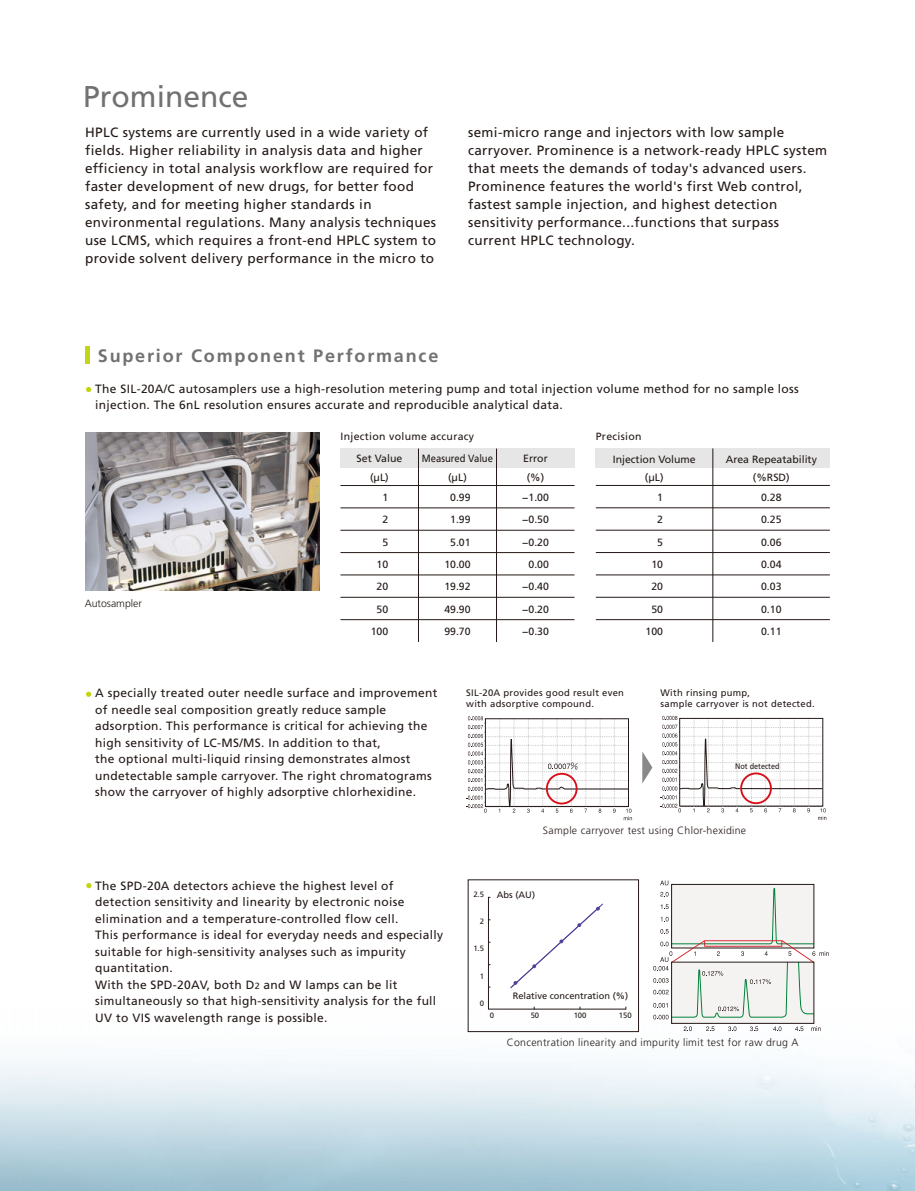
<style>
.page{position:relative;width:915px;height:1191px;background:#fff}
.page>*{position:absolute;margin:0;border:0;box-sizing:border-box;transform-origin:0 0}
.t1{font:30px "Frutiger";color:#717171}
.t2{font:700 18px "Frutiger";letter-spacing:.1em;color:#717171}
.t3{font:13.5px/18px "Frutiger";letter-spacing:.025em;color:#231916}
.t4{font:12px/16.5px "Frutiger";letter-spacing:.025em;color:#231916}
.t5{font:10.5px/22.4px "Frutiger";color:#231916;text-align:center}
.t6{font:300 10.5px "Frutiger";letter-spacing:.03em;color:#231916}
.t7{font:10.5px "Frutiger";letter-spacing:.03em;color:#231916}
.t8{font:10.5px/18px "Frutiger";color:#231916;text-align:center;scale:.9 1}
.t9{font:300 10.5px "Frutiger";color:#231916}
.t10{font:9.45px/11.4px "Frutiger";letter-spacing:.03em;color:#231916}
.t11{font:9.3px "Frutiger";color:#231916}
.t12{font:8.1px "Frutiger";color:#231916;scale:.9 1}
.t13{font:7.8px "Frutiger";color:#231916}
.s1{font-size:9px}
</style>
<div class="page">
<img style="left:0;top:783px;width:914px;height:407px">
<svg style="left:86px;top:387px;width:5px;height:5px"></svg>
<svg style="left:86px;top:691px;width:5px;height:6px"></svg>
<svg style="left:86px;top:883px;width:5px;height:5px"></svg>
<img style="left:85px;top:432px;width:234px;height:158px">
<div style="left:340px;top:448px;width:234px;height:19px;background:#e6e6e7"></div>
<hr style="left:340px;top:485px;width:234px;height:1px;background:#231916">
<hr style="left:340px;top:507px;width:234px;height:1px;background:#231916">
<hr style="left:340px;top:530px;width:234px;height:1px;background:#231916">
<hr style="left:340px;top:552px;width:234px;height:1px;background:#231916">
<hr style="left:340px;top:574px;width:234px;height:1px;background:#231916">
<hr style="left:340px;top:597px;width:234px;height:1px;background:#231916">
<hr style="left:340px;top:619px;width:234px;height:1px;background:#231916">
<hr style="left:418px;top:448px;width:1px;height:194px;background:#231916">
<hr style="left:496px;top:448px;width:1px;height:194px;background:#231916">
<svg style="left:642px;top:751px;width:10px;height:32px"></svg>
<svg style="left:487px;top:896px;width:139px;height:114px"></svg>
<svg style="left:653px;top:880px;width:175px;height:151px"></svg>
<div style="left:595px;top:448px;width:234px;height:19px;background:#e6e6e7"></div>
<hr style="left:595px;top:485px;width:234px;height:1px;background:#231916">
<hr style="left:595px;top:507px;width:234px;height:1px;background:#231916">
<hr style="left:595px;top:530px;width:234px;height:1px;background:#231916">
<hr style="left:595px;top:552px;width:234px;height:1px;background:#231916">
<hr style="left:595px;top:574px;width:234px;height:1px;background:#231916">
<hr style="left:595px;top:597px;width:234px;height:1px;background:#231916">
<hr style="left:595px;top:619px;width:234px;height:1px;background:#231916">
<hr style="left:712px;top:448px;width:1px;height:194px;background:#231916">
<svg style="left:466px;top:716px;width:165px;height:104px"></svg>
<svg style="left:660px;top:715px;width:166px;height:105px"></svg>
<div style="left:740px;top:772px;width:31px;height:32px;border:2px solid #d80e19;border-radius:50%"></div>
<hr style="left:85px;top:346px;width:4px;height:17px;background:#c1d614">
<h1 class="t1" style="left:83px;top:85px;width:167px">Prominence</h1>
<p class="t3" style="left:85px;top:125px;width:352px">HPLC systems are currently used in a wide variety of fields. Higher reliability in analysis data and higher efficiency in total analysis workflow are required for faster development of new drugs, for better food safety, and for meeting higher standards in environmental regulations. Many analysis techniques use LCMS, which requires a front-end HPLC system to provide solvent delivery performance in the micro to</p>
<p class="t3" style="left:468px;top:125px;width:360px">semi-micro range and injectors with low sample carryover. Prominence is a network-ready HPLC system that meets the demands of today's advanced users.<br>Prominence features the world's first Web control, fastest sample injection, and highest detection sensitivity performance...functions that surpass current HPLC technology.</p>
<h2 class="t2" style="left:98px;top:348px;width:342px">Superior Component Performance</h2>
<p class="t4" style="left:95px;top:381px;width:705px">The SIL-20A/C autosamplers use a high-resolution metering pump and total injection volume method for no sample loss injection. The 6nL resolution ensures accurate and reproducible analytical data.</p>
<p class="t9" style="left:85px;top:599px;width:59px">Autosampler</p>
<p class="t7" style="left:340px;top:432px;width:135px">Injection volume accuracy</p>
<p class="t7" style="left:595px;top:432px;width:47px">Precision</p>
<p class="t5" style="left:356px;top:450px;width:47px;line-height:18px">Set Value (µL)</p>
<p class="t8" style="left:422px;top:450px;width:80px">Measured Value (µL)</p>
<p class="t5" style="left:523px;top:450px;width:26px;line-height:18px">Error (%)</p>
<p class="t5" style="left:370px;top:487px;width:19px;text-align:right">1<br>2<br>5<br>10<br>20<br>50<br>100</p>
<p class="t5" style="left:444px;top:487px;width:28px">0.99<br>1.99<br>5.01<br>10.00<br>19.92<br>49.90<br>99.70</p>
<p class="t5" style="left:522px;top:487px;width:28px;text-align:right">−1.00 −0.50 −0.20<br>0.00 −0.40 −0.20 −0.30</p>
<p class="t5" style="left:612px;top:451px;width:84px;line-height:18px">Injection Volume (µL)</p>
<p class="t5" style="left:725px;top:451px;width:93px;line-height:18px">Area Repeatability (%RSD)</p>
<p class="t5" style="left:645px;top:487px;width:19px;text-align:right">1<br>2<br>5<br>10<br>20<br>50<br>100</p>
<p class="t5" style="left:760px;top:487px;width:22px;text-align:justify">0.28<br>0.25<br>0.06<br>0.04<br>0.03<br>0.10<br>0.11</p>
<p class="t4" style="left:95px;top:686px;width:343px">A specially treated outer needle surface and improvement of needle seal composition greatly reduce sample adsorption. This performance is critical for achieving the high sensitivity of LC-MS/MS. In addition to that,<br>the optional multi-liquid rinsing demonstrates almost undetectable sample carryover. The right chromatograms show the carryover of highly adsorptive chlorhexidine.</p>
<p class="t4" style="left:95px;top:878px;width:349px">The SPD-20A detectors achieve the highest level of detection sensitivity and linearity by electronic noise elimination and a temperature-controlled flow cell.<br>This performance is ideal for everyday needs and especially suitable for high-sensitivity analyses such as impurity quantitation.<br>With the SPD-20AV, both D<span class="s1">2</span> and W lamps can be lit simultaneously so that high-sensitivity analysis for the full UV to VIS wavelength range is possible.</p>
<p class="t10" style="left:466px;top:687px;width:159px">SIL-20A provides good result even with adsorptive compound.</p>
<p class="t10" style="left:660px;top:687px;width:156px">With rinsing pump,<br>sample carryover is not detected.</p>
<p class="t12" style="left:735px;top:763px;width:51px">Not detected</p>
<p class="t6" style="left:542px;top:826px;width:205px">Sample carryover test using Chlor-hexidine</p>
<p class="t13" style="left:473px;top:891px;width:12px">2.5</p>
<p class="t13" style="left:479px;top:918px;width:6px">2</p>
<p class="t13" style="left:473px;top:945px;width:12px">1.5</p>
<p class="t13" style="left:479px;top:972px;width:6px">1</p>
<p class="t13" style="left:479px;top:999px;width:6px">0</p>
<p class="t11" style="left:497px;top:891px;width:40px">Abs (AU)</p>
<p class="t11" style="left:512px;top:992px;width:117px">Relative concentration (%)</p>
<p class="t13" style="left:489px;top:1012px;width:6px">0</p>
<p class="t13" style="left:530px;top:1012px;width:10px">50</p>
<p class="t13" style="left:573px;top:1012px;width:14px">100</p>
<p class="t13" style="left:618px;top:1012px;width:14px">150</p>
<p class="t6" style="left:506px;top:1038px;width:293px">Concentration linearity and impurity limit test for raw drug A</p>
</div>
